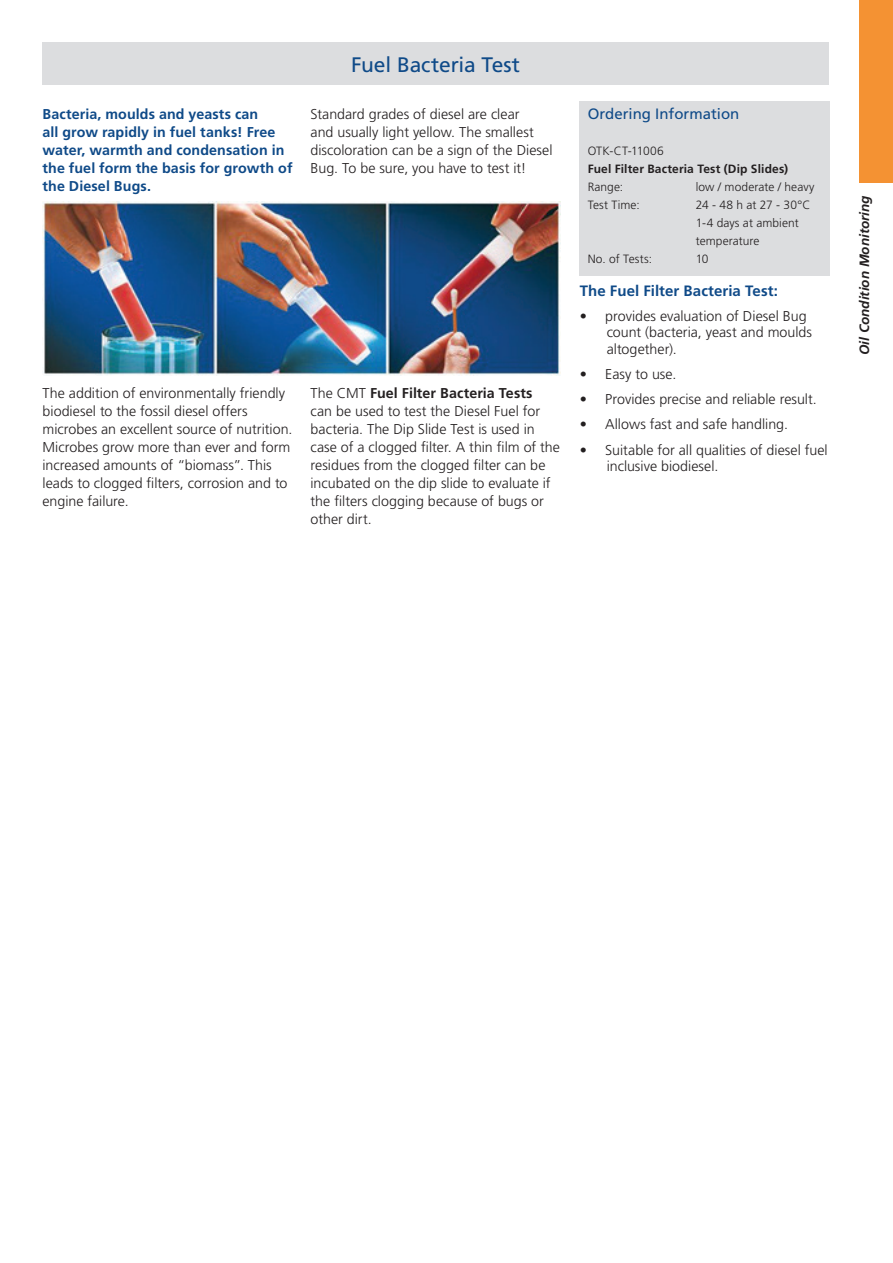
<style>
.page{position:relative;width:893px;height:1263px;background:#fff}
.page>*{position:absolute;margin:0;border:0;box-sizing:border-box;transform-origin:0 0}
.t1{font:21px "Frutiger LT Std";letter-spacing:-.005em;color:#0f4a88}
.t2{font:700 15px "Frutiger LT Std";letter-spacing:.005em;color:#0f4a88}
.t3{font:15px "Frutiger LT Std";color:#0f4a88}
.t4{font:300 14.25px/18px "Frutiger LT Std";color:#231f20}
.t5{font:700 14.25px/18px "Frutiger LT Std";letter-spacing:.01em;color:#0f4a88}
.t6{font:italic 700 13.5px "Frutiger LT Std";color:#231f20}
.t7{font:300 12px/18px "Frutiger LT Std";letter-spacing:.005em;color:#231f20}
.t8{font:700 12px "Frutiger LT Std";letter-spacing:.015em;color:#231f20}
.s1{font-weight:700}
</style>
<div class="page">
<div style="left:859px;top:0;width:34px;height:183px;background:#f49233"></div>
<div style="left:42px;top:43px;width:787px;height:42px;background:#dcdddf"></div>
<div style="left:579px;top:101px;width:250px;height:174px;background:#dcdddf"></div>
<img style="left:43px;top:201px;width:517px;height:175px">
<p class="t5" style="left:43px;top:105px;width:252px">Bacteria, moulds and yeasts can<br>all grow rapidly in fuel tanks! Free water, warmth and condensation in the fuel form the basis for growth of the Diesel Bugs.</p>
<h1 class="t1" style="left:351px;top:52px;width:171px">Fuel Bacteria Test</h1>
<p class="t4" style="left:311px;top:105px;width:244px">Standard grades of diesel are clear<br>and usually light yellow. The smallest discoloration can be a sign of the Diesel Bug. To be sure, you have to test it!</p>
<p class="t4" style="left:43px;top:384px;width:252px">The addition of environmentally friendly biodiesel to the fossil diesel offers microbes an excellent source of nutrition.<br>Microbes grow more than ever and form increased amounts of “biomass”. This leads to clogged filters, corrosion and to engine failure.</p>
<p class="t4" style="left:311px;top:384px;width:251px">The CMT <span class="s1">Fuel Filter Bacteria Tests<br></span>can be used to test the Diesel Fuel for bacteria. The Dip Slide Test is used in case of a clogged filter. A thin film of the residues from the clogged filter can be incubated on the dip slide to evaluate if the filters clogging because of bugs or other dirt.</p>
<p class="t3" style="left:588px;top:105px;width:153px">Ordering Information</p>
<p class="t7" style="left:588px;top:142px;width:78px">OTK-CT-11006</p>
<p class="t8" style="left:588px;top:162px;width:202px">Fuel Filter Bacteria Test (Dip Slides)</p>
<p class="t7" style="left:588px;top:178px;width:37px">Range:</p>
<p class="t7" style="left:696px;top:178px;width:120px">low / moderate / heavy</p>
<p class="t7" style="left:588px;top:196px;width:54px">Test Time:</p>
<p class="t7" style="left:696px;top:196px;width:116px">24 - 48 h at 27 - 30°C<br>1-4 days at ambient temperature</p>
<p class="t7" style="left:588px;top:250px;width:66px">No. of Tests:</p>
<p class="t7" style="left:696px;top:250px;width:14px">10</p>
<p class="t2" style="left:580px;top:282px;width:200px">The Fuel Filter Bacteria Test:</p>
<p class="t4" style="left:607px;top:308px;width:207px;line-height:16.5px;text-indent:-27px">• provides evaluation of Diesel Bug count (bacteria, yeast and moulds altogether).</p>
<p class="t4" style="left:580px;top:365px;width:98px">• Easy to use.</p>
<p class="t4" style="left:580px;top:390px;width:239px">• Provides precise and reliable result.</p>
<p class="t4" style="left:580px;top:416px;width:210px">• Allows fast and safe handling.</p>
<p class="t4" style="left:607px;top:442px;width:223px;line-height:16.5px;text-indent:-27px">• Suitable for all qualities of diesel fuel inclusive biodiesel.</p>
<p class="t6" style="left:856px;top:355px;width:161px;rotate:-90deg">Oil Condition Monitoring</p>
</div>
